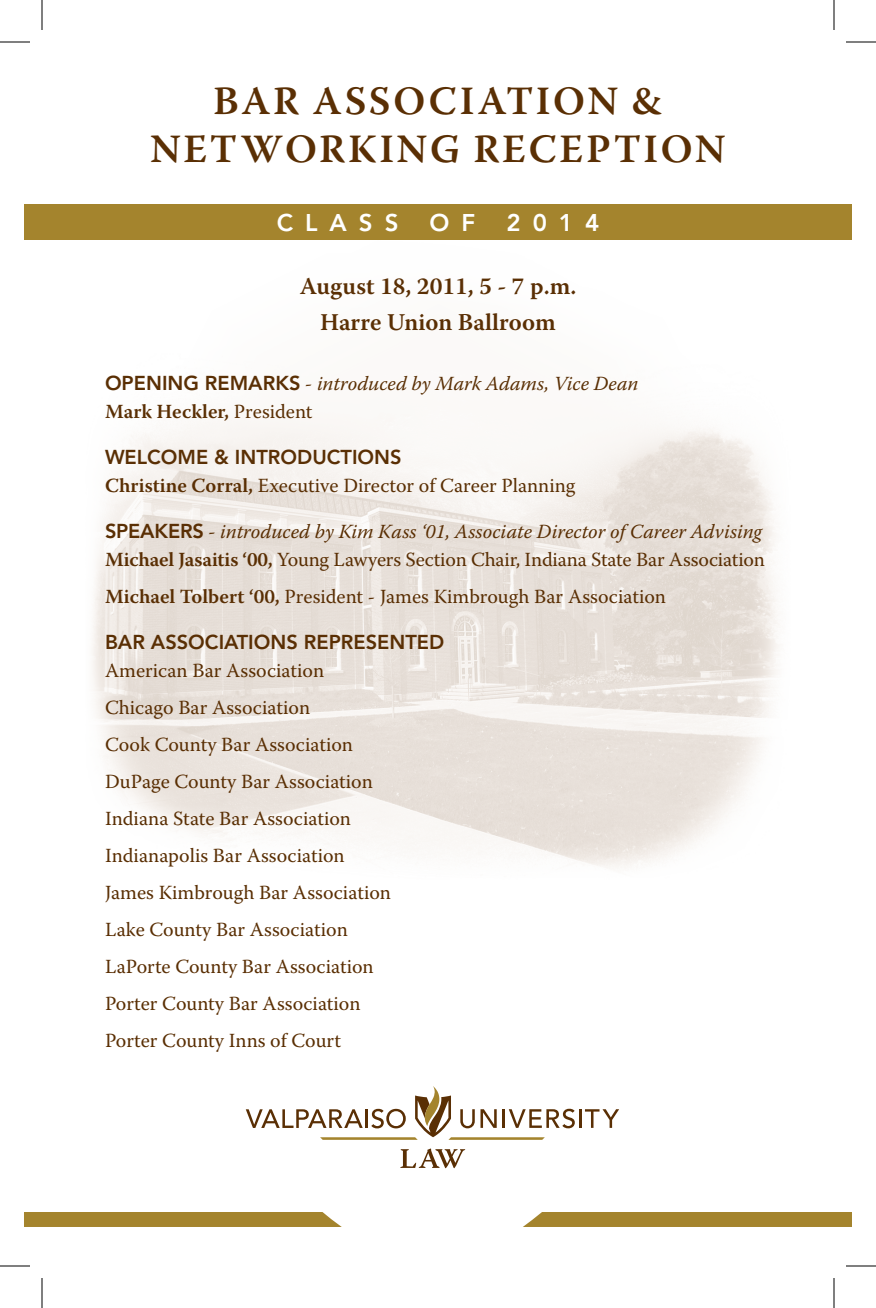
<style>
.page{position:relative;width:876px;height:1308px;background:#fff}
.page>*{position:absolute;margin:0;border:0;box-sizing:border-box;transform-origin:0 0}
.t1{font:600 40px/48px "Warnock Pro";letter-spacing:.065em;color:#5a2f04;text-align:center}
.t2{font:600 24px/36px "Warnock Pro";color:#5a2f04;text-align:center}
.t3{font:800 24px "Avenir";letter-spacing:.5em;color:#fff}
.t4{font:20px/37px "Warnock Pro";color:#5a2f04}
.t5{font:italic 20px/28px "Warnock Pro";color:#5a2f04}
.t6{font:800 20px "Avenir";color:#5a2f04}
.s1{font-family:"Avenir";font-weight:800;font-style:normal}
.s2{font-weight:600;font-style:normal}
.s3{font-style:normal}
.s4{font-weight:600}
</style>
<div class="page">
<img style="left:92px;top:419px;width:687px;height:449px">
<hr style="left:579px;top:1109px;width:3px;height:19px;background:#5a2f04">
<svg style="left:585px;top:1109px;width:34px;height:19px"></svg>
<svg style="left:246px;top:1086px;width:329px;height:54px"></svg>
<svg style="left:400px;top:1149px;width:65px;height:19px"></svg>
<div style="left:24px;top:204px;width:828px;height:36px;background:#a4842d"></div>
<div style="left:24px;top:1212px;width:318px;height:15px;background:#a4842d"></div>
<div style="left:523px;top:1212px;width:329px;height:15px;background:#a4842d"></div>
<hr style="left:0;top:42px;width:30px;height:1px;background:#000">
<hr style="left:846px;top:42px;width:30px;height:1px;background:#000">
<hr style="left:0;top:1266px;width:30px;height:1px;background:#000">
<hr style="left:846px;top:1266px;width:30px;height:1px;background:#000">
<hr style="left:42px;top:0;width:1px;height:30px;background:#000">
<hr style="left:42px;top:1278px;width:1px;height:30px;background:#000">
<hr style="left:834px;top:0;width:1px;height:30px;background:#000">
<hr style="left:834px;top:1278px;width:1px;height:30px;background:#000">
<h1 class="t1" style="left:150px;top:76px;width:577px">BAR ASSOCIATION &amp;<br>NETWORKING RECEPTION</h1>
<p class="t3" style="left:277px;top:208px;width:123px">CLASS</p>
<p class="t3" style="left:430px;top:208px;width:47px">O F</p>
<p class="t3" style="left:506px;top:208px;width:94px">2014</p>
<p class="t2" style="left:300px;top:267px;width:278px">August 18, 2011, 5 - 7 p.m.<br>Harre Union Ballroom</p>
<p class="t5" style="left:105px;top:369px;width:535px"><span class="s1">OPENING REMARKS</span> - introduced by Mark Adams, Vice Dean<br><span class="s2">Mark Heckler,</span> <span class="s3">President</span></p>
<p class="t6" style="left:105px;top:445px;width:298px">WELCOME &amp; INTRODUCTIONS</p>
<p class="t4" style="left:105px;top:467px;width:472px"><span class="s4">Christine Corral,</span> Executive Director of Career Planning</p>
<p class="t5" style="left:105px;top:517px;width:662px"><span class="s1">SPEAKERS</span> - introduced by Kim Kass ‘01, Associate Director of Career Advising<br><span class="s2">Michael Jasaitis ‘00,</span> <span class="s3">Young Lawyers Section Chair, Indiana State Bar Association</span></p>
<p class="t4" style="left:105px;top:578px;width:563px"><span class="s4">Michael Tolbert ‘00,</span> President - James Kimbrough Bar Association</p>
<p class="t6" style="left:105px;top:630px;width:341px">BAR ASSOCIATIONS REPRESENTED</p>
<p class="t4" style="left:105px;top:652px;width:287px">American Bar Association<br>Chicago Bar Association<br>Cook County Bar Association<br>DuPage County Bar Association<br>Indiana State Bar Association<br>Indianapolis Bar Association<br>James Kimbrough Bar Association<br>Lake County Bar Association<br>LaPorte County Bar Association<br>Porter County Bar Association<br>Porter County Inns of Court</p>
</div>
